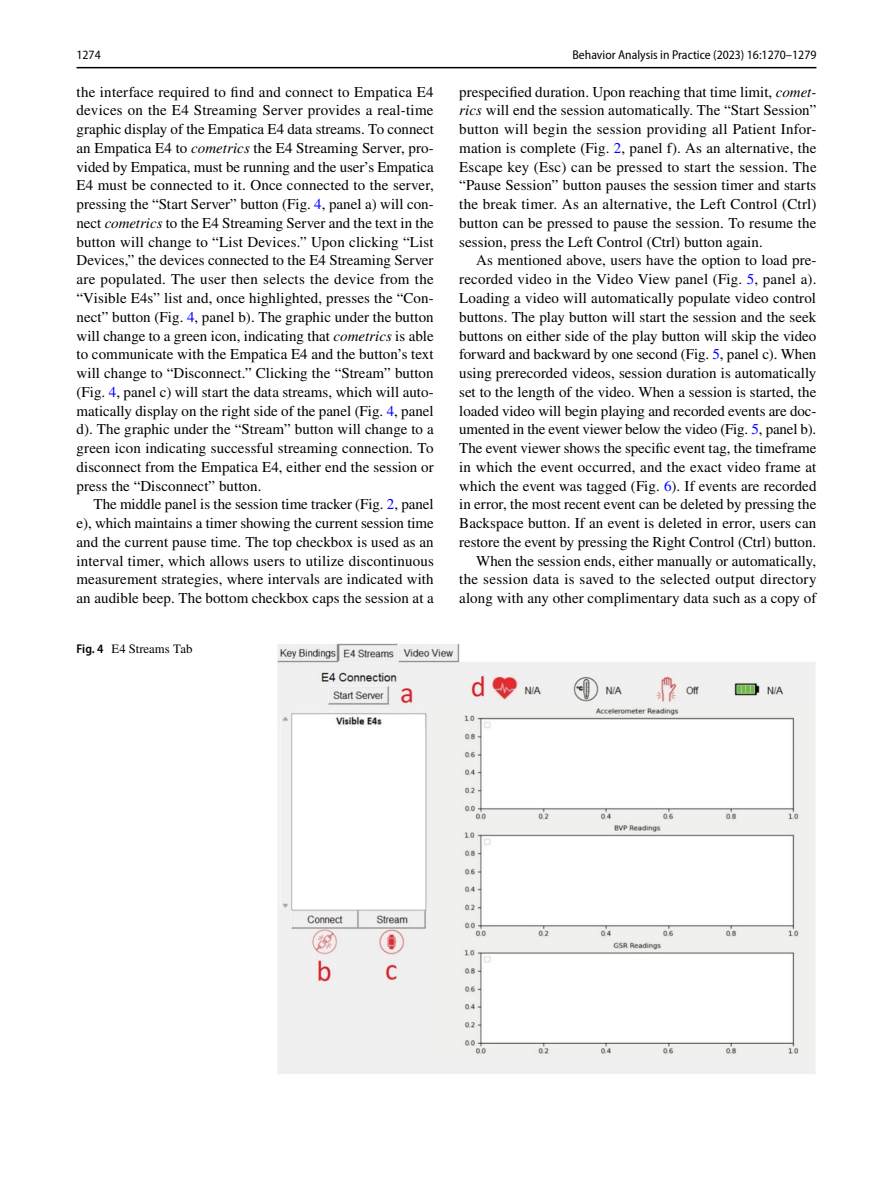
<style>
.page{position:relative;width:893px;height:1187px;background:#fff}
.page>*{position:absolute;margin:0;border:0;box-sizing:border-box;transform-origin:0 0}
.t1{font:15px/18.8px "STIX";letter-spacing:.005em;color:#000;text-align:justify}
.t2{font:semi-condensed 12.75px "Myriad Pro";color:#000}
.t3{font:12.75px "STIX";color:#000}
.s1{font-style:italic}
.s2{color:#00f}
.s3{font-family:"Myriad Pro";font-weight:600;font-stretch:semi-condensed}
</style>
<div class="page">
<hr style="left:77px;top:67px;width:739px;height:1px;background:#000">
<img style="left:277px;top:643px;width:538px;height:430px">
<p class="t2" style="left:77px;top:48px;width:26px">1274</p>
<p class="t2" style="left:572px;top:48px;width:245px">Behavior Analysis in Practice (2023) 16:1270–1279</p>
<p class="t1" style="left:77px;top:83px;width:359px">the interface required to find and connect to Empatica E4 devices on the E4 Streaming Server provides a real-time graphic display of the Empatica E4 data streams. To connect an Empatica E4 to <span class="s1">cometrics</span> the E4 Streaming Server, pro&shy;vided by Empatica, must be running and the user’s Empatica E4 must be connected to it. Once connected to the server, pressing the “Start Server” button (Fig. <span class="s2">4</span>, panel a) will con&shy;nect <span class="s1">cometrics</span> to the E4 Streaming Server and the text in the button will change to “List Devices.” Upon clicking “List Devices,” the devices connected to the E4 Streaming Server are populated. The user then selects the device from the “Visible E4s” list and, once highlighted, presses the “Con&shy;nect” button (Fig. <span class="s2">4</span>, panel b). The graphic under the button will change to a green icon, indicating that <span class="s1">cometrics</span> is able to communicate with the Empatica E4 and the button’s text will change to “Disconnect.” Clicking the “Stream” button (Fig. <span class="s2">4</span>, panel c) will start the data streams, which will auto&shy;matically display on the right side of the panel (Fig. <span class="s2">4</span>, panel d). The graphic under the “Stream” button will change to a green icon indicating successful streaming connection. To disconnect from the Empatica E4, either end the session or press the “Disconnect” button.</p>
<p class="t1" style="left:77px;top:496px;width:359px;text-indent:17px">The middle panel is the session time tracker (Fig. <span class="s2">2</span>, panel e), which maintains a timer showing the current session time and the current pause time. The top checkbox is used as an interval timer, which allows users to utilize discontinuous measurement strategies, where intervals are indicated with an audible beep. The bottom checkbox caps the session at a</p>
<p class="t1" style="left:459px;top:83px;width:359px">prespecified duration. Upon reaching that time limit, <span class="s1">comet&shy;rics</span> will end the session automatically. The “Start Session” button will begin the session providing all Patient Infor&shy;mation is complete (Fig. <span class="s2">2</span>, panel f). As an alternative, the Escape key (Esc) can be pressed to start the session. The “Pause Session” button pauses the session timer and starts the break timer. As an alternative, the Left Control (Ctrl) button can be pressed to pause the session. To resume the session, press the Left Control (Ctrl) button again.</p>
<p class="t1" style="left:459px;top:252px;width:359px;text-align:right">As mentioned above, users have the option to load pre&shy;recorded video in the Video View panel (Fig. <span class="s2">5</span>, panel a).<br>Loading a video will automatically populate video control buttons. The play button will start the session and the seek buttons on either side of the play button will skip the video forward and backward by one second (Fig. <span class="s2">5</span>, panel c). When using prerecorded videos, session duration is automatically set to the length of the video. When a session is started, the loaded video will begin playing and recorded events are doc&shy;umented in the event viewer below the video (Fig. <span class="s2">5</span>, panel b).<br>The event viewer shows the specific event tag, the timeframe in which the event occurred, and the exact video frame at which the event was tagged (Fig. <span class="s2">6</span>). If events are recorded in error, the most recent event can be deleted by pressing the Backspace button. If an event is deleted in error, users can restore the event by pressing the Right Control (Ctrl) button.<br>When the session ends, either manually or automatically, the session data is saved to the selected output directory along with any other complimentary data such as a copy of</p>
<p class="t3" style="left:77px;top:640px;width:117px"><span class="s3">Fig. 4</span> E4 Streams Tab</p>
</div>
